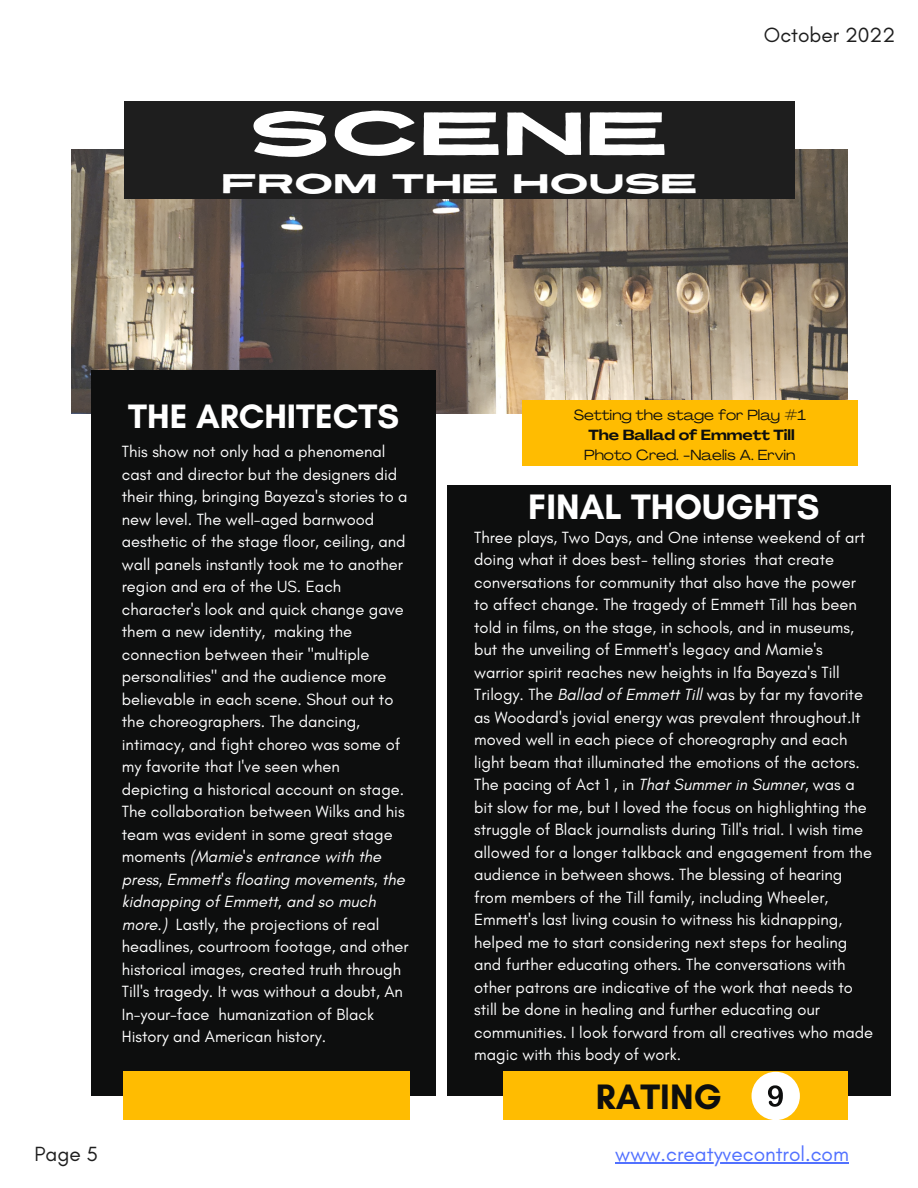
<style>
.page{position:relative;width:918px;height:1188px;background:#fff}
.page>*{position:absolute;margin:0;border:0;box-sizing:border-box;transform-origin:0 0}
.t1{font:expanded 60.6px "Revive 80";color:#fff}
.t2{font:700 36px "Glacial Indifference";color:#fff}
.t3{font:700 36px "Glacial Indifference";color:#0d0e0e}
.t4{font:700 34.5px "Glacial Indifference";color:#fff}
.t5{font:expanded 27px "Revive 80";color:#fff}
.t6{font:20.85px "Glacial Indifference";color:#5271ff}
.t7{font:20.85px "Glacial Indifference";color:#1e1e1e}
.t8{font:16.5px/22.5px "Glacial Indifference";color:#fff}
.t9{font:expanded 14.4px "Agrandir";color:#0d0e0e}
.t10{font:700 expanded 14.4px "Agrandir";color:#0d0e0e}
.s1{font-style:italic}
</style>
<div class="page">
<img style="left:72px;top:150px;width:775px;height:263px">
<div style="left:92px;top:371px;width:344px;height:725px;background:#0d0e0e"></div>
<div style="left:447px;top:485px;width:444px;height:611px;background:#0d0e0e"></div>
<div style="left:523px;top:401px;width:335px;height:65px;background:#ffbc01"></div>
<div style="left:123px;top:1072px;width:287px;height:48px;background:#ffbc01"></div>
<div style="left:125px;top:101px;width:670px;height:98px;background:#1e1e1e"></div>
<div style="left:504px;top:1072px;width:344px;height:48px;background:#ffbc01"></div>
<div style="left:752px;top:1072px;width:48px;height:48px;background:#fff;border-radius:50%"></div>
<svg style="left:768px;top:1085px;width:15px;height:22px"></svg>
<hr style="left:615px;top:1162px;width:234px;height:1px;background:#5271ff">
<h1 class="t1" style="left:249px;top:86px;width:421px">SCENE</h1>
<h3 class="t5" style="left:513px;top:163px;width:187px">HOUSE</h3>
<h3 class="t5" style="left:222px;top:163px;width:279px">FROM THE</h3>
<p class="t7" style="left:764px;top:23px;width:133px">October 2022</p>
<h3 class="t4" style="left:128px;top:396px;width:272px">THE ARCHITECTS</h3>
<p class="t8" style="left:122px;top:440px;width:288px">This show not only had a phenomenal cast and director but the designers did their thing, bringing Bayeza's stories to a new level. The well-aged barnwood aesthetic of the stage floor, ceiling, and wall panels instantly took me to another region and era of the US. Each character's look and quick change gave them a new identity, making the connection between their "multiple personalities" and the audience more believable in each scene. Shout out to the choreographers. The dancing, intimacy, and fight choreo was some of my favorite that I've seen when depicting a historical account on stage.<br>The collaboration between Wilks and his team was evident in some great stage moments <span class="s1">(Mamie's entrance with the press, Emmett's floating movements, the kidnapping of Emmett, and so much more.)</span> Lastly, the projections of real headlines, courtroom footage, and other historical images, created truth through Till's tragedy. It was without a doubt, An In-your-face humanization of Black History and American history.</p>
<p class="t9" style="left:574px;top:409px;width:234px">Setting the stage for Play #1</p>
<p class="t10" style="left:588px;top:429px;width:208px">The Ballad of Emmett Till</p>
<p class="t9" style="left:584px;top:450px;width:213px">Photo Cred. -Naelis A. Ervin</p>
<h2 class="t2" style="left:528px;top:484px;width:293px">FINAL THOUGHTS</h2>
<p class="t8" style="left:474px;top:526px;width:400px">Three plays, Two Days, and One intense weekend of art doing what it does best- telling stories that create conversations for community that also have the power to affect change. The tragedy of Emmett Till has been told in films, on the stage, in schools, and in museums, but the unveiling of Emmett's legacy and Mamie's warrior spirit reaches new heights in Ifa Bayeza's Till Trilogy. The <span class="s1">Ballad of Emmett Till</span> was by far my favorite as Woodard's jovial energy was prevalent throughout.It moved well in each piece of choreography and each light beam that illuminated the emotions of the actors.<br>The pacing of Act 1 , in <span class="s1">That Summer in Sumner,</span> was a bit slow for me, but I loved the focus on highlighting the struggle of Black journalists during Till's trial. I wish time allowed for a longer talkback and engagement from the audience in between shows. The blessing of hearing from members of the Till family, including Wheeler, Emmett's last living cousin to witness his kidnapping, helped me to start considering next steps for healing and further educating others. The conversations with other patrons are indicative of the work that needs to still be done in healing and further educating our communities. I look forward from all creatives who made magic with this body of work.</p>
<h2 class="t3" style="left:596px;top:1074px;width:127px">RATING</h2>
<p class="t7" style="left:34px;top:1141px;width:65px">Page 5</p>
<p class="t6" style="left:615px;top:1141px;width:235px">www.creatyvecontrol.com</p>
</div>
